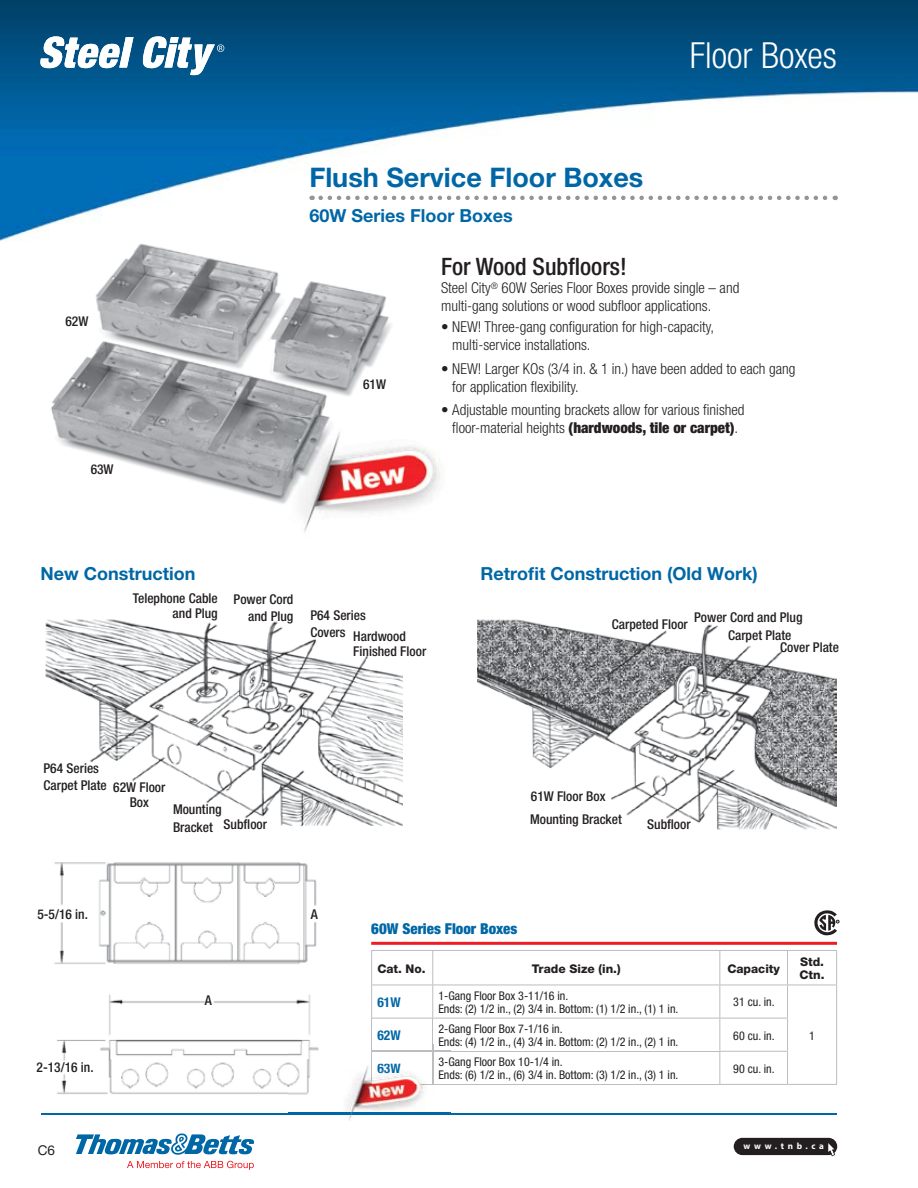
<style>
.page{position:relative;width:918px;height:1188px;background:#fff}
.page>*{position:absolute;margin:0;border:0;box-sizing:border-box;transform-origin:0 0}
.t1{font:300 condensed 36px "Helvetica Neue LT Std";color:#fff}
.t2{font:700 27px "Helvetica Neue LT Std";color:#0067a6}
.t3{font:500 condensed 24px "Helvetica Neue LT Std";color:#231f20}
.t4{font:700 18px "Helvetica Neue LT Std";color:#0067a6}
.t5{font:300 condensed 15px/18px "Helvetica Neue LT Std";color:#231f20}
.t6{font:900 condensed 15px "Helvetica Neue LT Std";color:#0067a6}
.t7{font:500 condensed 13.5px/14.2px "Helvetica Neue LT Std";color:#231f20}
.t8{font:700 condensed 13.5px "Helvetica Neue LT Std";color:#0067a6}
.t9{font:13.5px "Helvetica Neue LT Std";color:#231f20}
.t10{font:condensed 12px/13.5px "Helvetica Neue LT Std";color:#231f20}
.t11{font:800 12px/12.6px "Helvetica Neue LT Std";color:#231f20}
.t12{font:700 9px "Myriad Pro";letter-spacing:.4em;color:#fff}
.s1{font-weight:900}
</style>
<div class="page">
<div style="left:734px;top:1138px;width:103px;height:17px;background:#231f20;border-radius:9px"></div>
<svg style="left:827px;top:1143px;width:8px;height:13px"></svg>
<img style="left:0;top:0;width:918px;height:241px">
<hr style="left:41px;top:1113px;width:796px;height:1px;background:#0067a6">
<img style="left:40px;top:240px;width:375px;height:264px">
<img style="left:45px;top:619px;width:358px;height:208px">
<img style="left:478px;top:619px;width:358px;height:211px">
<img style="left:54px;top:862px;width:263px;height:232px">
<svg style="left:127px;top:1161px;width:127px;height:9px"></svg>
<svg style="left:76px;top:1133px;width:178px;height:22px"></svg>
<hr style="left:371px;top:942px;width:466px;height:3px;background:#ed1c24">
<svg style="left:372px;top:951px;width:464px;height:34px"></svg>
<svg style="left:372px;top:986px;width:417px;height:98px"></svg>
<hr style="left:371px;top:951px;width:1px;height:34px;background:#bbbdc0">
<hr style="left:371px;top:950px;width:466px;height:1px;background:#bbbdc0">
<hr style="left:432px;top:951px;width:1px;height:34px;background:#bbbdc0">
<hr style="left:719px;top:951px;width:1px;height:34px;background:#bbbdc0">
<hr style="left:787px;top:951px;width:1px;height:34px;background:#bbbdc0">
<hr style="left:836px;top:951px;width:1px;height:34px;background:#bbbdc0">
<hr style="left:371px;top:985px;width:1px;height:33px;background:#bbbdc0">
<hr style="left:371px;top:985px;width:417px;height:1px;background:#bbbdc0">
<hr style="left:432px;top:985px;width:1px;height:33px;background:#bbbdc0">
<hr style="left:719px;top:985px;width:1px;height:33px;background:#bbbdc0">
<hr style="left:787px;top:985px;width:1px;height:33px;background:#bbbdc0">
<hr style="left:788px;top:985px;width:49px;height:1px;background:#bbbdc0">
<hr style="left:836px;top:985px;width:1px;height:33px;background:#bbbdc0">
<hr style="left:836px;top:1018px;width:1px;height:33px;background:#bbbdc0">
<hr style="left:836px;top:1051px;width:1px;height:33px;background:#bbbdc0">
<hr style="left:371px;top:1018px;width:1px;height:33px;background:#bbbdc0">
<hr style="left:371px;top:1018px;width:417px;height:1px;background:#bbbdc0">
<hr style="left:432px;top:1018px;width:1px;height:33px;background:#bbbdc0">
<hr style="left:719px;top:1018px;width:1px;height:33px;background:#bbbdc0">
<hr style="left:787px;top:1018px;width:1px;height:33px;background:#bbbdc0">
<hr style="left:371px;top:1051px;width:349px;height:1px;background:#bbbdc0">
<hr style="left:720px;top:1051px;width:68px;height:1px;background:#bbbdc0">
<hr style="left:719px;top:1052px;width:1px;height:32px;background:#bbbdc0">
<hr style="left:371px;top:1084px;width:349px;height:1px;background:#bbbdc0">
<hr style="left:720px;top:1084px;width:68px;height:1px;background:#bbbdc0">
<hr style="left:787px;top:1052px;width:1px;height:32px;background:#bbbdc0">
<hr style="left:788px;top:1084px;width:49px;height:1px;background:#bbbdc0">
<svg style="left:814px;top:910px;width:25px;height:25px"></svg>
<svg style="left:321px;top:196px;width:515px;height:4px"></svg>
<svg style="left:39px;top:36px;width:185px;height:39px"></svg>
<img style="left:304px;top:447px;width:136px;height:85px">
<img style="left:286px;top:418px;width:129px;height:98px">
<img style="left:288px;top:1066px;width:163px;height:55px">
<img style="left:288px;top:1113px;width:163px;height:1px">
<img style="left:288px;top:1044px;width:37px;height:61px">
<img style="left:372px;top:1044px;width:60px;height:40px">
<img style="left:371px;top:1052px;width:1px;height:32px">
<img style="left:372px;top:1051px;width:60px;height:1px">
<img style="left:371px;top:1084px;width:61px;height:1px">
<img style="left:378px;top:1064px;width:23px;height:9px">
<svg style="left:432px;top:1044px;width:19px;height:41px"></svg>
<p class="t7" style="left:65px;top:316px;width:24px">62W</p>
<p class="t7" style="left:91px;top:464px;width:24px">63W</p>
<h2 class="t2" style="left:309px;top:168px;width:336px">Flush Service Floor Boxes</h2>
<p class="t4" style="left:309px;top:209px;width:205px">60W Series Floor Boxes</p>
<h1 class="t1" style="left:690px;top:42px;width:149px">Floor Boxes</h1>
<p class="t7" style="left:363px;top:379px;width:24px">61W</p>
<h3 class="t3" style="left:441px;top:258px;width:187px">For Wood Subfloors!</h3>
<p class="t5" style="left:441px;top:281px;width:300px">Steel City<sup>®</sup> 60W Series Floor Boxes provide single – and multi-gang solutions or wood subfloor applications.</p>
<p class="t5" style="left:452px;top:320px;width:263px;text-indent:-11px">• NEW! Three-gang configuration for high-capacity, multi-service installations.</p>
<p class="t5" style="left:452px;top:361px;width:345px;text-indent:-11px">• NEW! Larger KOs (3/4 in. &amp; 1 in.) have been added to each gang for application flexibility.</p>
<p class="t5" style="left:441px;top:403px;width:305px;text-align:center">• Ad ustable mounting brackets allow for various finished floor-material heights <span class="s1">(hardwoods, tile or carpet)</span>.</p>
<p class="t5" style="left:466px;top:403px;width:4px">j</p>
<p class="t4" style="left:40px;top:567px;width:156px">New Construction</p>
<p class="t4" style="left:480px;top:567px;width:279px">Retrofit Construction (Old Work)</p>
<p class="t7" style="left:133px;top:593px;width:86px;text-align:right">Telephone Cable and Plug</p>
<p class="t7" style="left:234px;top:592px;width:61px;line-height:17.5px;text-align:right">Power Cord and Plug</p>
<p class="t7" style="left:310px;top:606px;width:97px;line-height:21.8px">P64 Series<br>Covers Hardwood</p>
<p class="t7" style="left:353px;top:645px;width:74px">Finished Floor</p>
<p class="t7" style="left:612px;top:619px;width:77px">Carpeted Floor</p>
<p class="t7" style="left:728px;top:610px;width:76px;line-height:18px;text-indent:-34px">Power Cord and Plug<br>Carpet Plate</p>
<p class="t7" style="left:780px;top:642px;width:60px">Cover Plate</p>
<p class="t7" style="left:44px;top:762px;width:57px">P64 Series</p>
<p class="t7" style="left:44px;top:780px;width:123px">Carpet Plate 62W Floor</p>
<p class="t7" style="left:130px;top:796px;width:21px">Box</p>
<p class="t7" style="left:173px;top:804px;width:96px">Mounting<br>Bracket Subfloor</p>
<p class="t7" style="left:37px;top:909px;width:52px">5-5/16 in.</p>
<p class="t7" style="left:311px;top:909px;width:9px">A</p>
<p class="t7" style="left:530px;top:787px;width:93px;line-height:23px">61W Floor Box<br>Mounting Bracket</p>
<p class="t7" style="left:647px;top:819px;width:45px">Subfloor</p>
<p class="t6" style="left:371px;top:924px;width:148px">60W Series Floor Boxes</p>
<p class="t7" style="left:37px;top:1062px;width:59px">2-13/16 in.</p>
<p class="t9" style="left:38px;top:1142px;width:19px">C6</p>
<p class="t7" style="left:205px;top:995px;width:9px">A</p>
<p class="t11" style="left:377px;top:964px;width:50px">Cat. No.</p>
<p class="t11" style="left:532px;top:963px;width:90px">Trade Size (in.)</p>
<p class="t11" style="left:727px;top:963px;width:54px">Capacity</p>
<p class="t11" style="left:800px;top:957px;width:27px">Std.<br>Ctn.</p>
<p class="t8" style="left:377px;top:997px;width:25px">61W</p>
<p class="t10" style="left:438px;top:990px;width:242px">1-Gang Floor Box 3-11/16 in.<br>Ends: (2) 1/2 in., (2) 3/4 in. Bottom: (1) 1/2 in., (1) 1 in.</p>
<p class="t10" style="left:733px;top:997px;width:43px">31 cu. in.</p>
<p class="t8" style="left:377px;top:1030px;width:25px">62W</p>
<p class="t10" style="left:809px;top:1030px;width:7px">1</p>
<p class="t10" style="left:438px;top:1023px;width:242px">2-Gang Floor Box 7-1/16 in.<br>Ends: (4) 1/2 in., (4) 3/4 in. Bottom: (2) 1/2 in., (2) 1 in.</p>
<p class="t10" style="left:733px;top:1030px;width:43px">60 cu. in.</p>
<p class="t10" style="left:438px;top:1056px;width:242px">3-Gang Floor Box 10-1/4 in.<br>Ends: (6) 1/2 in., (6) 3/4 in. Bottom: (3) 1/2 in., (3) 1 in.</p>
<p class="t10" style="left:733px;top:1063px;width:43px">90 cu. in.</p>
<p class="t8" style="left:377px;top:1064px;width:25px">63W</p>
<p class="t12" style="left:744px;top:1141px;width:82px">www.tnb.ca</p>
</div>
